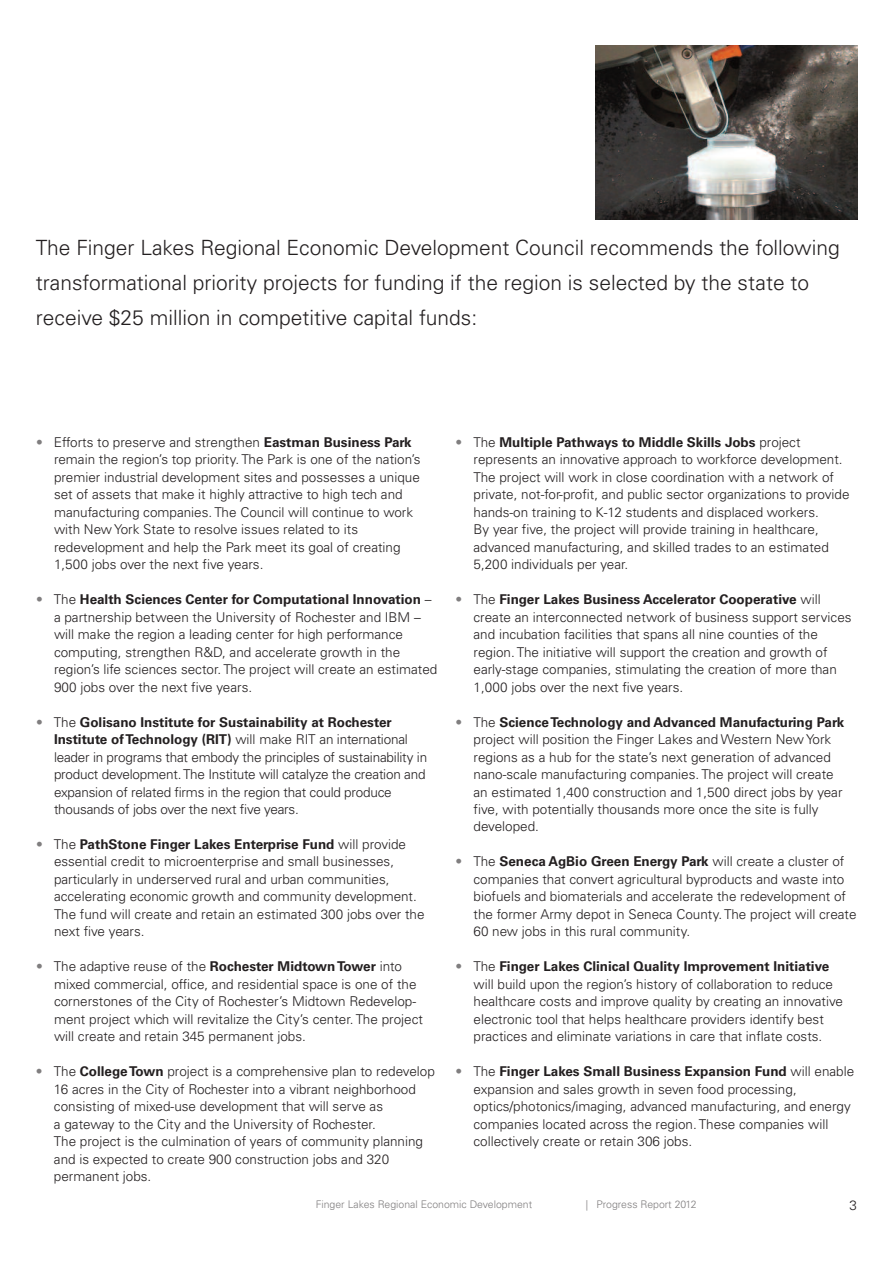
<style>
.page{position:relative;width:893px;height:1263px;background:#fff}
.page>*{position:absolute;margin:0;border:0;box-sizing:border-box;transform-origin:0 0}
.t1{font:300 21px/35px "Univers";color:#231f20}
.t2{font:300 13.5px/17.4px "Univers";color:#231f20}
.t3{font:300 10.5px "Univers";color:#807e7f}
.s1{color:#807e7f}
.s2{font-weight:700}
</style>
<div class="page">
<img style="left:595px;top:46px;width:262px;height:174px">
<h1 class="t1" style="left:36px;top:232px;width:805px">The Finger Lakes Regional Economic Development Council recommends the following transformational priority projects for funding if the region is selected by the state to receive $25 million in competitive capital funds:</h1>
<p class="t2" style="left:54px;top:435px;width:368px;text-indent:-18px"><span class="s1">•</span> Efforts to preserve and strengthen <span class="s2">Eastman Business Park </span>remain the region’s top priority. The Park is one of the nation’s premier industrial development sites and possesses a unique set of assets that make it highly attractive to high tech and manufacturing companies. The Council will continue to work with New York State to resolve issues related to its redevelopment and help the Park meet its goal of creating 1,500 jobs over the next five years.</p>
<p class="t2" style="left:54px;top:592px;width:385px;text-indent:-18px"><span class="s1">•</span> The <span class="s2">Health Sciences Center for Computational Innovation</span> – a partnership between the University of Rochester and IBM – will make the region a leading center for high performance computing, strengthen R&amp;D, and accelerate growth in the region’s life sciences sector. The project will create an estimated 900 jobs over the next five years.</p>
<p class="t2" style="left:54px;top:714px;width:375px;text-indent:-18px"><span class="s1">•</span> The <span class="s2">Golisano Institute for Sustainability at Rochester Institute ofTechnology (RIT)</span> will make RIT an international leader in programs that embody the principles of sustainability in product development.The Institute will catalyze the creation and expansion of related firms in the region that could produce thousands of jobs over the next five years.</p>
<p class="t2" style="left:54px;top:837px;width:372px;text-indent:-18px"><span class="s1">•</span> The <span class="s2">PathStone Finger Lakes Enterprise Fund</span> will provide essential credit to microenterprise and small businesses, particularly in underserved rural and urban communities, accelerating economic growth and community development.<br>The fund will create and retain an estimated 300 jobs over the next five years.</p>
<p class="t2" style="left:54px;top:959px;width:370px;text-indent:-18px"><span class="s1">•</span> The adaptive reuse of the <span class="s2">Rochester MidtownTower</span> into mixed commercial, office, and residential space is one of the cornerstones of the City of Rochester’s Midtown Redevelop&shy;ment project which will revitalize the City’s center. The project will create and retain 345 permanent jobs.</p>
<p class="t2" style="left:54px;top:1064px;width:382px;text-indent:-18px"><span class="s1">•</span> The <span class="s2">CollegeTown</span> project is a comprehensive plan to redevelop 16 acres in the City of Rochester into a vibrant neighborhood consisting of mixed-use development that will serve as<br>a gateway to the City and the University of Rochester.<br>The project is the culmination of years of community planning and is expected to create 900 construction jobs and 320 permanent jobs.</p>
<p class="t2" style="left:474px;top:435px;width:378px;text-indent:-18px"><span class="s1">•</span> The <span class="s2">Multiple Pathways to Middle Skills Jobs</span> project represents an innovative approach to workforce development.<br>The project will work in close coordination with a network of private, not-for-profit, and public sector organizations to provide hands-on training to K-12 students and displaced workers.<br>By year five, the project will provide training in healthcare, advanced manufacturing, and skilled trades to an estimated 5,200 individuals per year.</p>
<p class="t2" style="left:474px;top:592px;width:380px;text-indent:-18px"><span class="s1">•</span> The <span class="s2">Finger Lakes Business Accelerator Cooperative</span> will create an interconnected network of business support services and incubation facilities that spans all nine counties of the region. The initiative will support the creation and growth of early-stage companies, stimulating the creation of more than 1,000 jobs over the next five years.</p>
<p class="t2" style="left:474px;top:714px;width:372px;text-indent:-18px"><span class="s1">•</span> The <span class="s2">ScienceTechnology and Advanced Manufacturing Park </span>project will position the Finger Lakes and Western New York regions as a hub for the state’s next generation of advanced nano-scale manufacturing companies. The project will create an estimated 1,400 construction and 1,500 direct jobs by year five, with potentially thousands more once the site is fully developed.</p>
<p class="t2" style="left:474px;top:854px;width:384px;text-indent:-18px"><span class="s1">•</span> The <span class="s2">Seneca AgBio Green Energy Park</span> will create a cluster of companies that convert agricultural byproducts and waste into biofuels and biomaterials and accelerate the redevelopment of the former Army depot in Seneca County. The project will create 60 new jobs in this rural community.</p>
<p class="t2" style="left:474px;top:959px;width:371px;text-indent:-18px"><span class="s1">•</span> The <span class="s2">Finger Lakes Clinical Quality Improvement Initiative </span>will build upon the region’s history of collaboration to reduce healthcare costs and improve quality by creating an innovative electronic tool that helps healthcare providers identify best practices and eliminate variations in care that inflate costs.</p>
<p class="t2" style="left:474px;top:1064px;width:382px;text-indent:-18px"><span class="s1">•</span> The <span class="s2">Finger Lakes Small Business Expansion Fund</span> will enable expansion and sales growth in seven food processing, optics/photonics/imaging, advanced manufacturing, and energy companies located across the region. These companies will collectively create or retain 306 jobs.</p>
<p class="t3" style="left:316px;top:1200px;width:218px">Finger Lakes Regional Economic Development</p>
<p class="t3" style="left:586px;top:1200px;width:113px">| Progress Report 2012</p>
<p class="t2" style="left:849px;top:1198px;width:9px">3</p>
</div>
